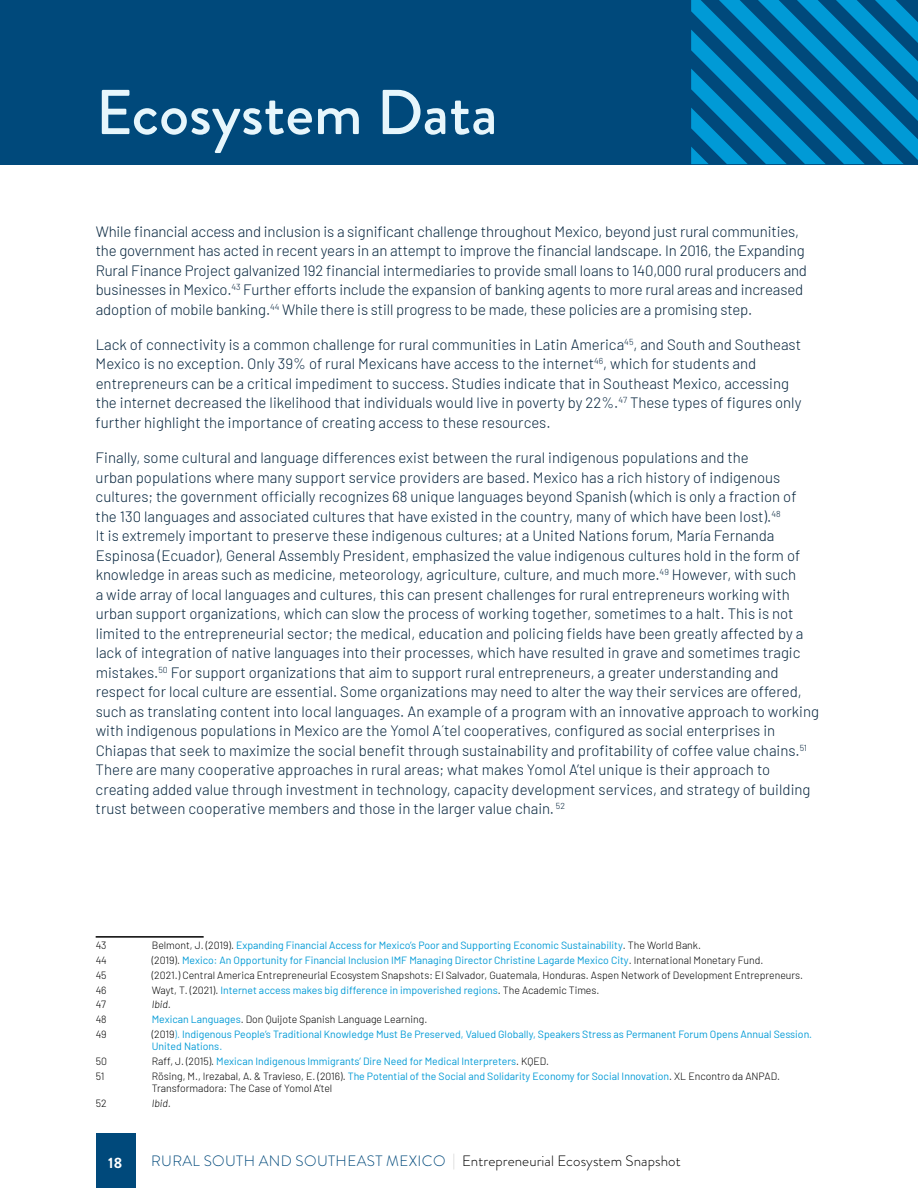
<style>
.page{position:relative;width:918px;height:1188px;background:#fff}
.page>*{position:absolute;margin:0;border:0;box-sizing:border-box;transform-origin:0 0}
.t1{font:500 63.15px "Brandon Grotesque";color:#e7f6fc}
.t2{font:300 15px/19.5px "Barlow";color:#06253e}
.t3{font:300 15px "Brandon Grotesque";letter-spacing:.005em;color:#000}
.t4{font:700 15px "Brandon Grotesque";color:#fff}
.t5{font:10.5px/12.6px "Barlow";color:#009ad6}
.t6{font:300 10.5px/12.6px "Barlow";color:#000}
.t7{font:italic 300 10.5px "Barlow";color:#000}
.s1{font-weight:300;color:#000}
.s2{font-weight:400;color:#009ad6}
.s3{font-weight:300}
.s4{color:#00497b}
.s5{color:#c6c6c6}
</style>
<div class="page">
<div style="left:96px;top:1134px;width:39px;height:54px;background:#00497b"></div>
<div style="left:0;top:0;width:918px;height:164px;background:#00497b"></div>
<svg style="left:691px;top:0;width:227px;height:164px"></svg>
<hr style="left:96px;top:936px;width:108px;height:2px;background:#000">
<h1 class="t1" style="left:96px;top:69px;width:404px">Ecosystem Data</h1>
<p class="t2" style="left:96px;top:220px;width:713px">While financial access and inclusion is a significant challenge throughout Mexico, beyond just rural communities, the government has acted in recent years in an attempt to improve the financial landscape. In 2016, the Expanding Rural Finance Project galvanized 192 financial intermediaries to provide small loans to 140,000 rural producers and businesses in Mexico.<sup>43</sup> Further efforts include the expansion of banking agents to more rural areas and increased adoption of mobile banking.<sup>44</sup> While there is still progress to be made, these policies are a promising step.</p>
<p class="t2" style="left:96px;top:334px;width:707px">Lack of connectivity is a common challenge for rural communities in Latin America<sup>45</sup>, and South and Southeast Mexico is no exception. Only 39% of rural Mexicans have access to the internet<sup>46</sup>, which for students and entrepreneurs can be a critical impediment to success. Studies indicate that in Southeast Mexico, accessing the internet decreased the likelihood that individuals would live in poverty by 22%.<sup>47</sup> These types of figures only further highlight the importance of creating access to these resources.</p>
<p class="t2" style="left:96px;top:447px;width:725px">Finally, some cultural and language differences exist between the rural indigenous populations and the<br>urban populations where many support service providers are based. Mexico has a rich history of indigenous cultures; the government officially recognizes 68 unique languages beyond Spanish (which is only a fraction of the 130 languages and associated cultures that have existed in the country, many of which have been lost).<sup>48<br></sup>It is extremely important to preserve these indigenous cultures; at a United Nations forum, María Fernanda Espinosa (Ecuador), General Assembly President, emphasized the value indigenous cultures hold in the form of knowledge in areas such as medicine, meteorology, agriculture, culture, and much more.<sup>49</sup> However, with such<br>a wide array of local languages and cultures, this can present challenges for rural entrepreneurs working with urban support organizations, which can slow the process of working together, sometimes to a halt. This is not limited to the entrepreneurial sector; the medical, education and policing fields have been greatly affected by a lack of integration of native languages into their processes, which have resulted in grave and sometimes tragic mistakes.<sup>50</sup> For support organizations that aim to support rural entrepreneurs, a greater understanding and respect for local culture are essential. Some organizations may need to alter the way their services are offered, such as translating content into local languages. An example of a program with an innovative approach to working with indigenous populations in Mexico are the Yomol A´tel cooperatives, configured as social enterprises in Chiapas that seek to maximize the social benefit through sustainability and profitability of coffee value chains.<sup>51<br></sup>There are many cooperative approaches in rural areas; what makes Yomol A’tel unique is their approach to creating added value through investment in technology, capacity development services, and strategy of building trust between cooperative members and those in the larger value chain. <sup>52</sup></p>
<p class="t6" style="left:96px;top:939px;width:12px">43</p>
<p class="t5" style="left:152px;top:939px;width:551px"><span class="s1">Belmont, J. (2019).</span> Expanding Financial Access for Mexico’s Poor and Supporting Economic Sustainability<span class="s1">. The World Bank.</span></p>
<p class="t6" style="left:96px;top:953px;width:13px">44</p>
<p class="t5" style="left:152px;top:953px;width:613px"><span class="s1">(2019).</span> Mexico: An Opportunity for Financial Inclusion IMF Managing Director Christine Lagarde Mexico City<span class="s1">. International Monetary Fund.</span></p>
<p class="t6" style="left:96px;top:968px;width:12px">45</p>
<p class="t6" style="left:152px;top:968px;width:653px">(2021.) Central America Entrepreneurial Ecosystem Snapshots: El Salvador, Guatemala, Honduras. Aspen Network of Development Entrepreneurs.</p>
<p class="t6" style="left:96px;top:983px;width:12px">46</p>
<p class="t5" style="left:152px;top:983px;width:449px"><span class="s1">Wayt, T. (2021).</span> Internet access makes big difference in impoverished regions<span class="s1">. The Academic Times.</span></p>
<p class="t6" style="left:96px;top:997px;width:12px">47</p>
<p class="t7" style="left:152px;top:997px;width:21px">Ibid.</p>
<p class="t6" style="left:96px;top:1012px;width:13px">48</p>
<p class="t6" style="left:152px;top:1012px;width:277px"><span class="s2">Mexican Languages</span>. Don Quijote Spanish Language Learning.</p>
<p class="t6" style="left:96px;top:1027px;width:13px">49</p>
<p class="t5" style="left:152px;top:1027px;width:662px"><span class="s1">(2019</span><span class="s3">).</span> Indigenous People’s Traditional Knowledge Must Be Preserved, Valued Globally, Speakers Stress as Permanent Forum Opens Annual Session.<br>United Nations.</p>
<p class="t6" style="left:96px;top:1054px;width:13px">50</p>
<p class="t5" style="left:152px;top:1054px;width:399px"><span class="s1">Raff, J. (2015).</span> Mexican Indigenous Immigrants’ Dire Need for Medical Interpreters<span class="s1">. KQED.</span></p>
<p class="t6" style="left:96px;top:1069px;width:10px">51</p>
<p class="t6" style="left:152px;top:1069px;width:630px">Rösing, M., Irezabal, A. &amp; Travieso, E. (2016). <span class="s2">The Potential of the Social and Solidarity Economy for Social Innovation</span>. XL Encontro da ANPAD.<br>Transformadora: The Case of Yomol A’tel</p>
<p class="t6" style="left:96px;top:1096px;width:12px">52</p>
<p class="t7" style="left:152px;top:1096px;width:21px">Ibid.</p>
<p class="t4" style="left:108px;top:1152px;width:15px">18</p>
<p class="t3" style="left:151px;top:1151px;width:531px"><span class="s4">RURAL SOUTH AND SOUTHEAST MEXICO</span> <span class="s5">|</span> Entrepreneurial Ecosystem Snapshot</p>
</div>
